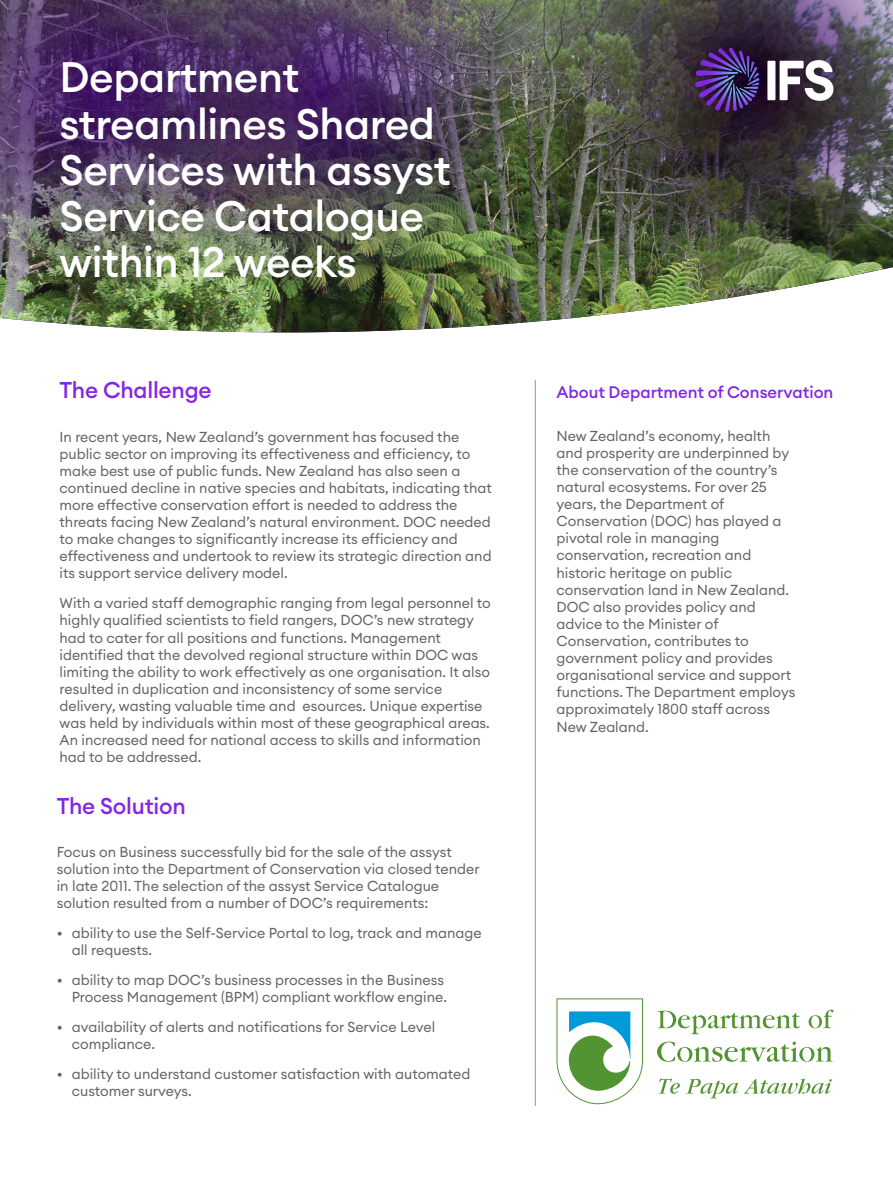
<style>
.page{position:relative;width:893px;height:1191px;background:#fff}
.page>*{position:absolute;margin:0;border:0;box-sizing:border-box;transform-origin:0 0}
.Main_title_white{font:500 42px/46.2px "Euclid Circular A";letter-spacing:-.01em;color:#fff}
.intro_copy_white{font:500 22.5px "Euclid Circular A";letter-spacing:-.01em;color:#8526e3}
.copy{font:500 16.5px "Euclid Circular A";color:#8526e3}
.copy-2{font:14.25px/17.1px "Euclid Circular A";color:#656565}
</style>
<div class="page">
<img style="left:0;top:0;width:741px;height:332px">
<img style="left:538px;top:0;width:355px;height:296px">
<img style="left:0;top:0;width:99px;height:311px">
<img style="left:99px;top:0;width:432px;height:311px">
<svg style="left:767px;top:60px;width:66px;height:41px"></svg>
<svg style="left:695px;top:48px;width:65px;height:63px"></svg>
<hr style="left:535px;top:380px;width:1px;height:726px;background:#919191">
<svg style="left:556px;top:998px;width:87px;height:106px"></svg>
<svg style="left:658px;top:1009px;width:175px;height:25px"></svg>
<svg style="left:657px;top:1041px;width:176px;height:21px"></svg>
<svg style="left:659px;top:1078px;width:173px;height:20px"></svg>
<p class="Main_title_white" style="left:60px;top:54px;width:393px">Department streamlines Shared<br>Services with assyst<br>Service Catalogue within 12 weeks</p>
<p class="intro_copy_white" style="left:60px;top:375px;width:154px">The Challenge</p>
<p class="copy-2" style="left:60px;top:428px;width:434px">In recent years, New Zealand’s government has focused the public sector on improving its effectiveness and efficiency, to make best use of public funds. New Zealand has also seen a continued decline in native species and habitats, indicating that more effective conservation effort is needed to address the threats facing New Zealand’s natural environment. DOC needed to make changes to significantly increase its efficiency and effectiveness and undertook to review its strategic direction and its support service delivery model.</p>
<p class="copy-2" style="left:60px;top:594px;width:433px">With a varied staff demographic ranging from legal personnel to highly qualified scientists to field rangers, DOC’s new strategy had to cater for all positions and functions. Management identified that the devolved regional structure within DOC was limiting the ability to work effectively as one organisation. It also resulted in duplication and inconsistency of some service delivery, wasting valuable time and esources. Unique expertise was held by individuals within most of these geographical areas.<br>An increased need for national access to skills and information had to be addressed.</p>
<p class="intro_copy_white" style="left:57px;top:791px;width:131px">The Solution</p>
<p class="copy-2" style="left:57px;top:843px;width:424px">Focus on Business successfully bid for the sale of the assyst solution into the Department of Conservation via closed tender in late 2011. The selection of the assyst Service Catalogue solution resulted from a number of DOC’s requirements:</p>
<p class="copy-2" style="left:72px;top:924px;width:411px;text-indent:-15px">• ability to use the Self-Service Portal to log, track and manage all requests.</p>
<p class="copy-2" style="left:57px;top:971px;width:392px;text-align:right">• ability to map DOC’s business processes in the Business<br>Process Management (BPM) compliant workflow engine.</p>
<p class="copy-2" style="left:72px;top:1018px;width:365px;text-indent:-15px">• availability of alerts and notifications for Service Level compliance.</p>
<p class="copy-2" style="left:72px;top:1065px;width:400px;text-indent:-15px">• ability to understand customer satisfaction with automated customer surveys.</p>
<p class="copy" style="left:556px;top:381px;width:278px">About Department of Conservation</p>
<p class="copy-2" style="left:556px;top:427px;width:240px">New Zealand’s economy, health and prosperity are underpinned by the conservation of the country’s natural ecosystems. For over 25 years, the Department of<br>Conservation (DOC) has played a pivotal role in managing conservation, recreation and historic heritage on public conservation land in New Zealand.<br>DOC also provides policy and advice to the Minister of<br>Conservation, contributes to government policy and provides organisational service and support functions. The Department employs approximately 1800 staff across<br>New Zealand.</p>
</div>
